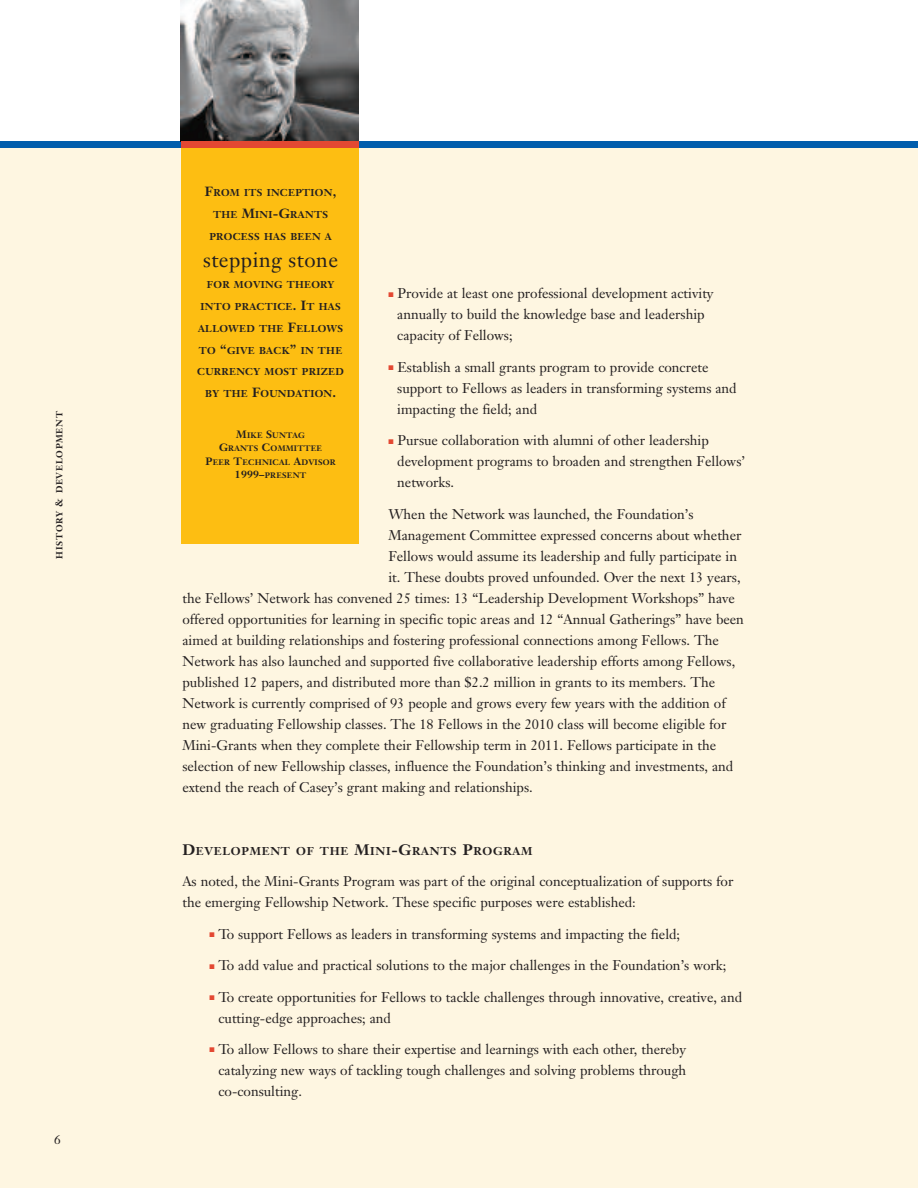
<style>
.page{position:relative;width:918px;height:1188px;background:#fff}
.page>*{position:absolute;margin:0;border:0;box-sizing:border-box;transform-origin:0 0}
.t1{font:21px "Janson Text";letter-spacing:.025em;color:#231f20}
.t2{font:13.8px/21px "Janson Text";color:#231f20}
.t3{font:12.75px "Janson Text";color:#231f20}
.t4{font:700 11.25px "Janson Text";letter-spacing:.065em;color:#231f20}
.t5{font:700 9.9px/21.8px "Janson Text";letter-spacing:.03em;color:#231f20;text-align:center}
.t6{font:700 8.7px "Janson Text";letter-spacing:.08em;color:#231f20}
.t7{font:700 7.8px/13.5px "Janson Text";letter-spacing:.03em;color:#231f20;text-align:center}
.s1{font-size:10.2px}
.s2{font-size:13.2px}
.s3{font-size:10.5px}
.s4{color:#e34832}
.s5{font-size:15px}
</style>
<div class="page">
<div style="left:0;top:146px;width:918px;height:1042px;background:#fef6e1"></div>
<div style="left:0;top:141px;width:918px;height:6px;background:#015dac"></div>
<img style="left:181px;top:0;width:177px;height:141px">
<div style="left:181px;top:146px;width:177px;height:398px;background:#fdbe12"></div>
<div style="left:181px;top:141px;width:177px;height:6px;background:#e34832"></div>
<p class="t6" style="left:56px;top:559px;width:149px;rotate:-90deg">HISTORY <span class="s1">&amp;</span> DEVELOPMENT</p>
<p class="t3" style="left:54px;top:1134px;width:8px">6</p>
<p class="t5" style="left:205px;top:183px;width:133px"><span class="s2">F</span>ROM ITS INCEPTION<span class="s2">,<br></span>THE <span class="s2">M</span>INI<span class="s2">-G</span>RANTS<br>PROCESS HAS BEEN A</p>
<h1 class="t1" style="left:203px;top:251px;width:136px">stepping stone</h1>
<p class="t5" style="left:197px;top:275px;width:148px">FOR MOVING THEORY<br>INTO PRACTICE<span class="s2">. I</span>T HAS<br>ALLOWED THE <span class="s2">F</span>ELLOWS<br>TO <span class="s2">“</span>GIVE BACK<span class="s2">”</span> IN THE<br>CURRENCY MOST PRIZED<br>BY THE <span class="s2">F</span>OUNDATION<span class="s2">.</span></p>
<p class="t7" style="left:205px;top:429px;width:132px"><span class="s3">M</span>IKE <span class="s3">S</span>UNTAG<br><span class="s3">G</span>RANTS <span class="s3">C</span>OMMITTEE<br><span class="s3">P</span>EER <span class="s3">T</span>ECHNICAL <span class="s3">A</span>DVISOR<br><span class="s3">1999–</span>PRESENT</p>
<p class="t2" style="left:397px;top:284px;width:318px;text-indent:-9px"><span class="s4">■</span> Provide at least one professional development activity annually to build the knowledge base and leadership capacity of Fellows;</p>
<p class="t2" style="left:397px;top:358px;width:341px;text-indent:-9px"><span class="s4">■</span> Establish a small grants program to provide concrete support to Fellows as leaders in transforming systems and impacting the field; and</p>
<p class="t2" style="left:397px;top:431px;width:349px;text-indent:-9px"><span class="s4">■</span> Pursue collaboration with alumni of other leadership development programs to broaden and strengthen Fellows’ networks.</p>
<p class="t2" style="left:388px;top:505px;width:307px">When the Network was launched, the Foundation’s</p>
<p class="t2" style="left:388px;top:526px;width:355px">Management Committee expressed concerns about whether</p>
<p class="t2" style="left:388px;top:547px;width:350px">Fellows would assume its leadership and fully participate in</p>
<p class="t2" style="left:388px;top:568px;width:354px">it. These doubts proved unfounded. Over the next 13 years,</p>
<p class="t2" style="left:182px;top:589px;width:554px">the Fellows’ Network has convened 25 times: 13 “Leadership Development Workshops” have</p>
<p class="t2" style="left:182px;top:610px;width:563px">offered opportunities for learning in specific topic areas and 12 “Annual Gatherings” have been</p>
<p class="t2" style="left:182px;top:631px;width:538px">aimed at building relationships and fostering professional connections among Fellows. The</p>
<p class="t2" style="left:182px;top:652px;width:554px">Network has also launched and supported five collaborative leadership efforts among Fellows,</p>
<p class="t2" style="left:182px;top:673px;width:534px">published 12 papers, and distributed more than $2.2 million in grants to its members. The</p>
<p class="t2" style="left:182px;top:694px;width:545px">Network is currently comprised of 93 people and grows every few years with the addition of</p>
<p class="t2" style="left:182px;top:715px;width:546px">new graduating Fellowship classes. The 18 Fellows in the 2010 class will become eligible for</p>
<p class="t2" style="left:182px;top:736px;width:535px">Mini-Grants when they complete their Fellowship term in 2011. Fellows participate in the</p>
<p class="t2" style="left:182px;top:757px;width:552px">selection of new Fellowship classes, influence the Foundation’s thinking and investments, and</p>
<p class="t2" style="left:182px;top:778px;width:352px">extend the reach of Casey’s grant making and relationships.</p>
<p class="t4" style="left:182px;top:846px;width:352px"><span class="s5">D</span>EVELOPMENT OF THE <span class="s5">M</span>INI<span class="s5">-G</span>RANTS <span class="s5">P</span>ROGRAM</p>
<p class="t2" style="left:182px;top:872px;width:553px">As noted, the Mini-Grants Program was part of the original conceptualization of supports for the emerging Fellowship Network. These specific purposes were established:</p>
<p class="t2" style="left:209px;top:925px;width:472px"><span class="s4">■</span> To support Fellows as leaders in transforming systems and impacting the field;</p>
<p class="t2" style="left:209px;top:956px;width:519px"><span class="s4">■</span> To add value and practical solutions to the major challenges in the Foundation’s work;</p>
<p class="t2" style="left:218px;top:988px;width:525px;text-indent:-9px"><span class="s4">■</span> To create opportunities for Fellows to tackle challenges through innovative, creative, and cutting-edge approaches; and</p>
<p class="t2" style="left:218px;top:1040px;width:469px;text-align:justify;text-indent:-9px"><span class="s4">■</span> To allow Fellows to share their expertise and learnings with each other, thereby catalyzing new ways of tackling tough challenges and solving problems through co-consulting.</p>
</div>
